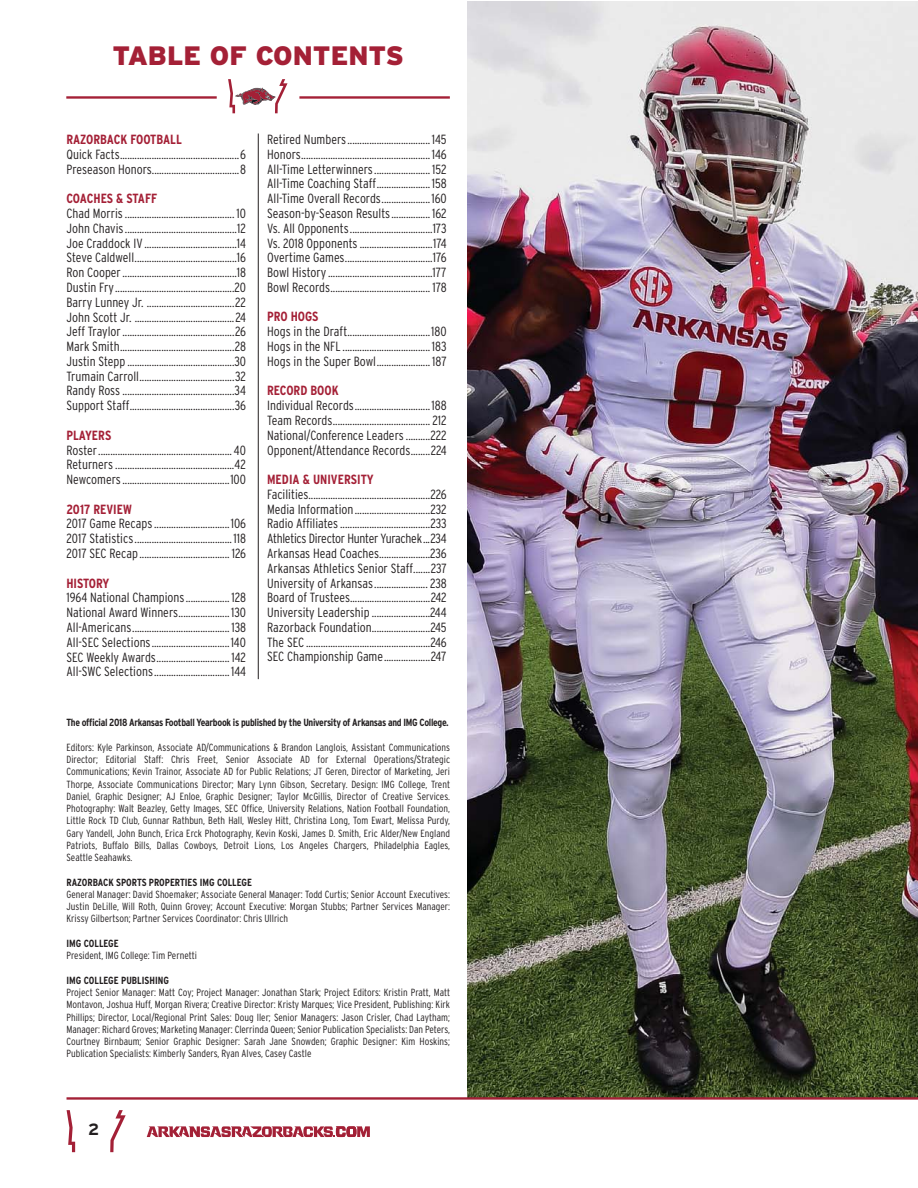
<style>
.page{position:relative;width:918px;height:1188px;background:#fff}
.page>*{position:absolute;margin:0;border:0;box-sizing:border-box;transform-origin:0 0}
.t1{font:900 26.55px "Interstate";color:#a42036}
.t2{font:700 16.2px "Interstate";color:#231f20}
.t3{font:300 condensed 13.35px/14.9px "Interstate";color:#231f20;text-align:justify}
.t4{font:700 condensed 13.35px "Interstate";color:#a42036}
.t5{font:300 condensed 10.35px/12.3px "Interstate";color:#231f20;text-align:justify}
.t6{font:700 condensed 10.35px "Interstate";letter-spacing:-.03em;color:#231f20}
.t7{font:700 condensed 10.35px "Interstate";color:#231f20}
</style>
<div class="page">
<svg style="left:228px;top:79px;width:60px;height:34px"></svg>
<hr style="left:299px;top:96px;width:151px;height:3px;background:#a42036">
<hr style="left:66px;top:96px;width:151px;height:3px;background:#a42036">
<hr style="left:258px;top:134px;width:1px;height:545px;background:#231f20">
<img style="left:468px;top:2px;width:450px;height:1095px">
<hr style="left:67px;top:1097px;width:851px;height:3px;background:#a42036">
<svg style="left:110px;top:1110px;width:16px;height:42px"></svg>
<svg style="left:67px;top:1110px;width:8px;height:42px"></svg>
<svg style="left:147px;top:1126px;width:223px;height:11px"></svg>
<h1 class="t1" style="left:112px;top:47px;width:293px">TABLE OF CONTENTS</h1>
<p class="t4" style="left:66px;top:134px;width:117px">RAZORBACK FOOTBALL</p>
<p class="t3" style="left:66px;top:148px;width:181px">Quick Facts .................................................6<br>Preseason Honors....................................8</p>
<p class="t4" style="left:66px;top:194px;width:92px">COACHES &amp; STAFF</p>
<p class="t3" style="left:66px;top:207px;width:181px">Chad Morris ............................................. 10<br>John Chavis ..............................................12<br>Joe Craddock IV ......................................14<br>Steve Caldwell ..........................................16<br>Ron Cooper ...............................................18<br>Dustin Fry .................................................20<br>Barry Lunney Jr. ....................................22<br>John Scott Jr. .........................................24<br>Jeff Traylor ..............................................26<br>Mark Smith ...............................................28<br>Justin Stepp ............................................30<br>Trumain Carroll .......................................32<br>Randy Ross ..............................................34<br>Support Staff ...........................................36</p>
<p class="t4" style="left:66px;top:430px;width:46px">PLAYERS</p>
<p class="t3" style="left:66px;top:444px;width:181px">Roster ....................................................... 40<br>Returners .................................................42<br>Newcomers ............................................100</p>
<p class="t4" style="left:66px;top:504px;width:67px">2017 REVIEW</p>
<p class="t3" style="left:66px;top:517px;width:181px">2017 Game Recaps ...............................106<br>2017 Statistics ........................................118<br>2017 SEC Recap ..................................... 126</p>
<p class="t4" style="left:66px;top:578px;width:45px">HISTORY</p>
<p class="t3" style="left:66px;top:591px;width:181px">1964 National Champions .................. 128<br>National Award Winners ..................... 130<br>All-Americans ........................................ 138<br>All-SEC Selections ................................140<br>SEC Weekly Awards .............................. 142<br>All-SWC Selections ...............................144</p>
<p class="t3" style="left:267px;top:133px;width:181px">Retired Numbers .................................. 145<br>Honors .....................................................146<br>All-Time Letterwinners ....................... 152<br>All-Time Coaching Staff ...................... 158<br>All-Time Overall Records ....................160<br>Season-by-Season Results ................ 162<br>Vs. All Opponents ..................................173<br>Vs. 2018 Opponents ..............................174<br>Overtime Games ....................................176<br>Bowl History ...........................................177<br>Bowl Records ......................................... 178</p>
<p class="t4" style="left:267px;top:312px;width:53px">PRO HOGS</p>
<p class="t3" style="left:267px;top:325px;width:181px">Hogs in the Draft ..................................180<br>Hogs in the NFL .................................... 183<br>Hogs in the Super Bowl ...................... 187</p>
<p class="t4" style="left:267px;top:386px;width:73px">RECORD BOOK</p>
<p class="t3" style="left:267px;top:399px;width:181px">Individual Records ...............................188<br>Team Records ........................................ 212<br>National/Conference Leaders ..........222<br>Opponent/Attendance Records ........224</p>
<p class="t4" style="left:267px;top:474px;width:108px">MEDIA &amp; UNIVERSITY</p>
<p class="t3" style="left:267px;top:488px;width:181px">Facilities ..................................................226<br>Media Information ...............................232<br>Radio Affiliates .....................................233<br>Athletics Director Hunter Yurachek ...234<br>Arkansas Head Coaches.....................236<br>Arkansas Athletics Senior Staff .......237<br>University of Arkansas ...................... 238<br>Board of Trustees.................................242<br>University Leadership ........................244<br>Razorback Foundation........................245<br>The SEC ...................................................246<br>SEC Championship Game ...................247</p>
<p class="t6" style="left:67px;top:719px;width:384px">The official 2018 Arkansas Football Yearbook is published by the University of Arkansas and IMG College.</p>
<p class="t5" style="left:67px;top:742px;width:385px">Editors: Kyle Parkinson, Associate AD/Communications &amp; Brandon Langlois, Assistant Communications Director; Editorial Staff: Chris Freet, Senior Associate AD for External Operations/Strategic Communications; Kevin Trainor, Associate AD for Public Relations; JT Geren, Director of Marketing, Jeri Thorpe, Associate Communications Director; Mary Lynn Gibson, Secretary. Design: IMG College, Trent Daniel, Graphic Designer; AJ Enloe, Graphic Designer; Taylor McGillis, Director of Creative Services.<br>Photography: Walt Beazley, Getty Images, SEC Office, University Relations, Nation Football Foundation, Little Rock TD Club, Gunnar Rathbun, Beth Hall, Wesley Hitt, Christina Long, Tom Ewart, Melissa Purdy, Gary Yandell, John Bunch, Erica Erck Photography, Kevin Koski, James D. Smith, Eric Alder/New England Patriots, Buffalo Bills, Dallas Cowboys, Detroit Lions, Los Angeles Chargers, Philadelphia Eagles, Seattle Seahawks.</p>
<p class="t7" style="left:67px;top:878px;width:187px">RAZORBACK SPORTS PROPERTIES IMG COLLEGE</p>
<p class="t5" style="left:67px;top:889px;width:385px">General Manager: David Shoemaker; Associate General Manager: Todd Curtis; Senior Account Executives:<br>Justin DeLille, Will Roth, Quinn Grovey; Account Executive: Morgan Stubbs; Partner Services Manager:<br>Krissy Gilbertson; Partner Services Coordinator: Chris Ullrich</p>
<p class="t7" style="left:67px;top:939px;width:54px">IMG COLLEGE</p>
<p class="t5" style="left:67px;top:950px;width:132px">President, IMG College: Tim Pernetti</p>
<p class="t7" style="left:67px;top:976px;width:104px">IMG COLLEGE PUBLISHING</p>
<p class="t5" style="left:67px;top:987px;width:385px">Project Senior Manager: Matt Coy; Project Manager: Jonathan Stark; Project Editors: Kristin Pratt, Matt Montavon, Joshua Huff, Morgan Rivera; Creative Director: Kristy Marques; Vice President, Publishing: Kirk Phillips; Director, Local/Regional Print Sales: Doug Iler; Senior Managers: Jason Crisler, Chad Laytham; Manager: Richard Groves; Marketing Manager: Clerrinda Queen; Senior Publication Specialists: Dan Peters, Courtney Birnbaum; Senior Graphic Designer: Sarah Jane Snowden; Graphic Designer: Kim Hoskins; Publication Specialists: Kimberly Sanders, Ryan Alves, Casey Castle</p>
<p class="t2" style="left:88px;top:1120px;width:13px">2</p>
</div>
